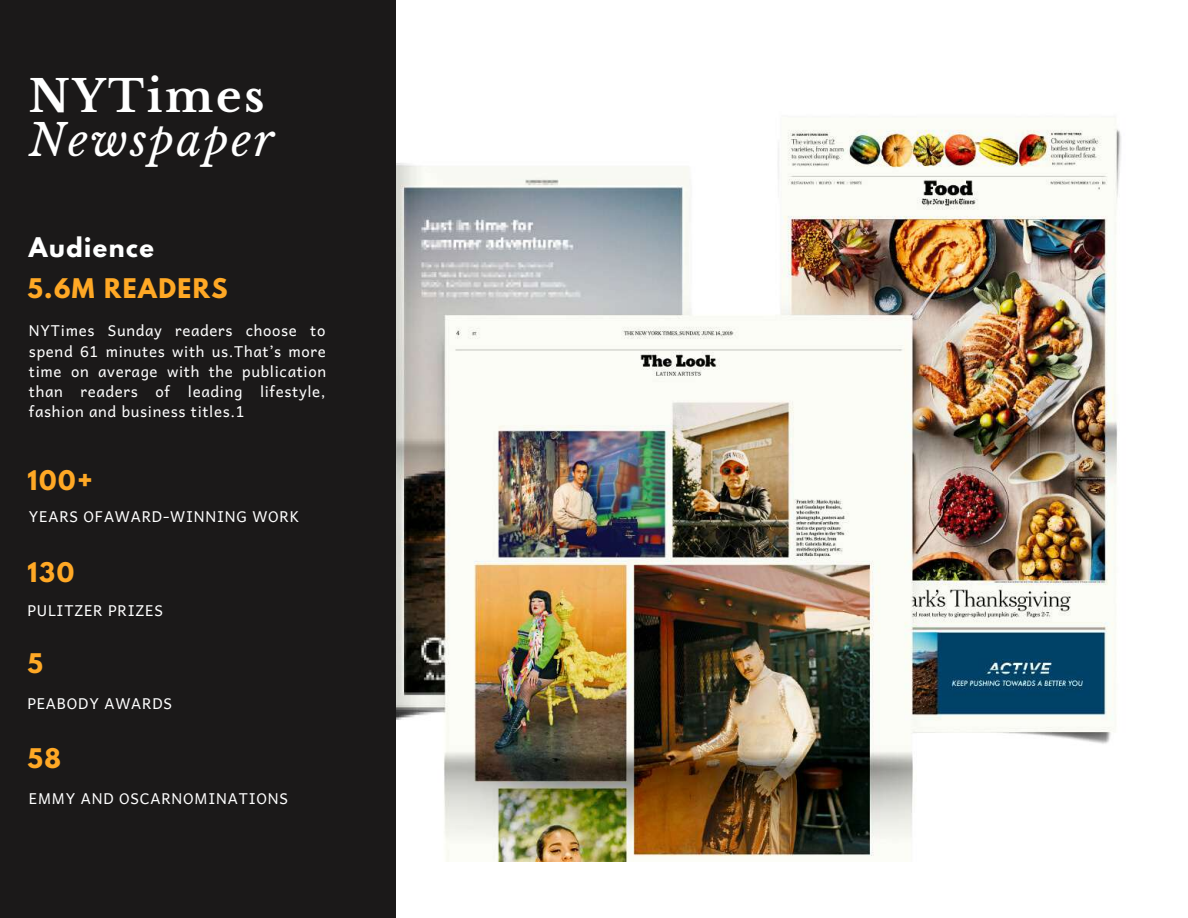
<style>
.page{position:relative;width:1188px;height:918px;background:#fff}
.page>*{position:absolute;margin:0;border:0;box-sizing:border-box;transform-origin:0 0}
.t1{font:italic 43.65px "Libre Baskerville";letter-spacing:.06em;color:#fff}
.t2{font:700 43.65px "Libre Baskerville";letter-spacing:.06em;color:#fff}
.t3{font:700 24px "League Spartan";letter-spacing:.06em;color:#ffa825}
.t4{font:700 24px "League Spartan";letter-spacing:.06em;color:#fff}
.t5{font:15px/20.2px "Andika";letter-spacing:.045em;color:#fff;text-align:justify}
</style>
<div class="page">
<img style="left:396px;top:128px;width:725px;height:733px">
<div style="left:0;top:0;width:396px;height:918px;background:#1b1919"></div>
<h1 class="t2" style="left:29px;top:70px;width:237px">NYTimes</h1>
<h1 class="t1" style="left:29px;top:114px;width:247px">Newspaper</h1>
<h2 class="t4" style="left:29px;top:235px;width:126px">Audience</h2>
<h2 class="t3" style="left:27px;top:276px;width:202px">5.6M READERS</h2>
<p class="t5" style="left:29px;top:320px;width:299px">NYTimes Sunday readers choose to spend 61 minutes with us.That’s more time on average with the publication than readers of leading lifestyle, fashion and business titles.1</p>
<h2 class="t3" style="left:27px;top:468px;width:67px">100+</h2>
<p class="t5" style="left:29px;top:506px;width:272px">YEARS OFAWARD-WINNING WORK</p>
<h2 class="t3" style="left:27px;top:560px;width:48px">130</h2>
<p class="t5" style="left:27px;top:600px;width:137px">PULITZER PRIZES</p>
<h2 class="t3" style="left:27px;top:651px;width:17px">5</h2>
<p class="t5" style="left:27px;top:693px;width:146px">PEABODY AWARDS</p>
<h2 class="t3" style="left:27px;top:746px;width:35px">58</h2>
<p class="t5" style="left:29px;top:787px;width:261px">EMMY AND OSCARNOMINATIONS</p>
</div>
